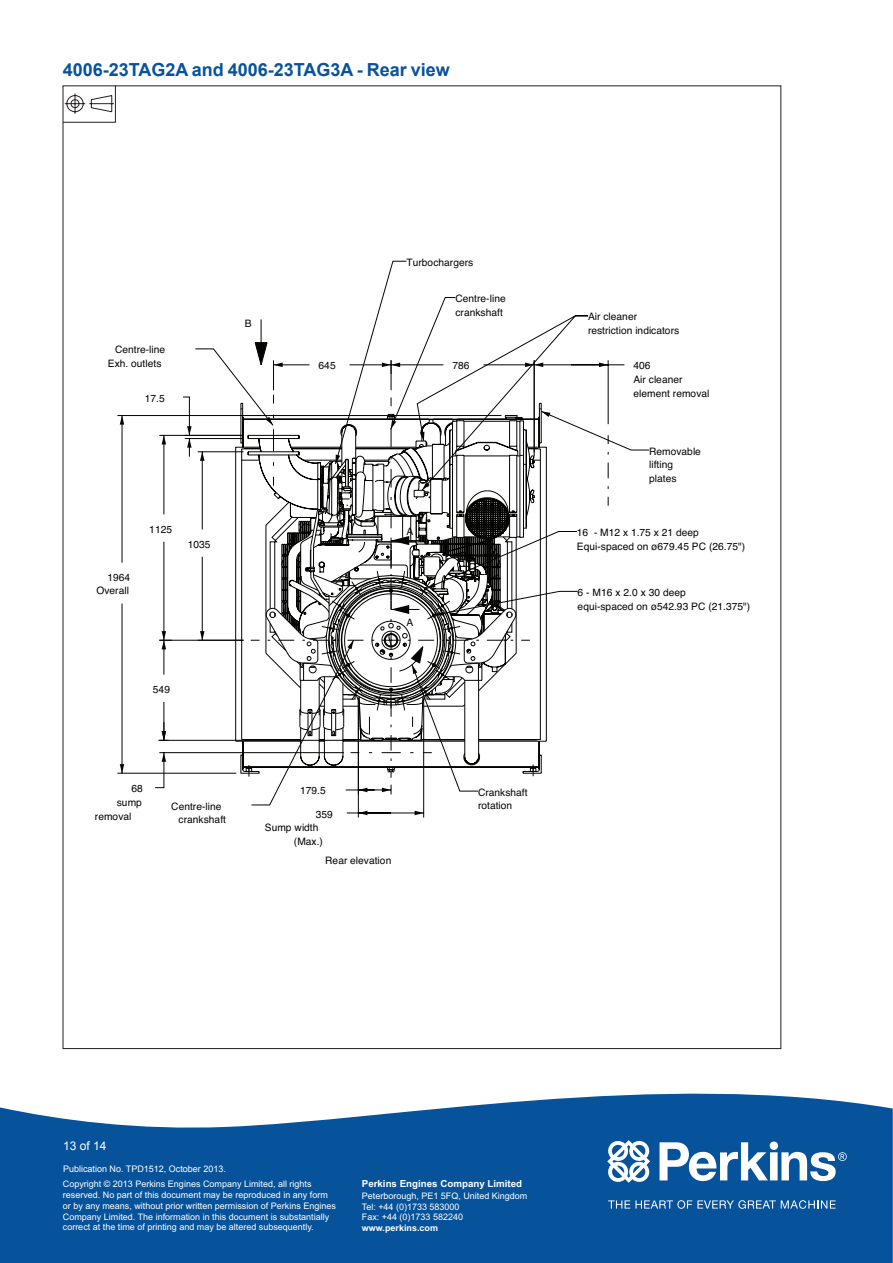
<style>
.page{position:relative;width:893px;height:1263px;background:#fff}
.page>*{position:absolute;margin:0;border:0;box-sizing:border-box;transform-origin:0 0}
.t1{font:700 18px "Arial";color:#08539c}
.t2{font:12px "Arial";color:#fff}
.t3{font:10.2px/13.6px "Helvetica";color:#040503}
.t4{font:700 9.75px "Arial";color:#fff}
.t5{font:9px/10.8px "Arial";color:#fff}
.t6{font:700 9px "Arial";color:#fff}
</style>
<div class="page">
<svg style="left:0;top:1093px;width:893px;height:170px;background:#1f64a5"></svg>
<svg style="left:608px;top:1200px;width:227px;height:9px;background:#4981b5"></svg>
<svg style="left:607px;top:1140px;width:43px;height:43px"></svg>
<svg style="left:659px;top:1141px;width:188px;height:40px"></svg>
<svg style="left:415px;top:811px;width:8px;height:4px"></svg>
<svg style="left:359px;top:811px;width:8px;height:4px"></svg>
<hr style="left:423px;top:697px;width:1px;height:120px;background:#040503">
<hr style="left:358px;top:697px;width:1px;height:120px;background:#040503">
<hr style="left:391px;top:813px;width:33px;height:1px;background:#040503">
<hr style="left:347px;top:813px;width:44px;height:1px;background:#040503">
<svg style="left:120px;top:416px;width:4px;height:9px"></svg>
<svg style="left:120px;top:764px;width:4px;height:9px"></svg>
<hr style="left:117px;top:415px;width:384px;height:1px;background:#040503">
<hr style="left:117px;top:773px;width:119px;height:1px;background:#040503">
<hr style="left:122px;top:415px;width:1px;height:148px;background:#040503">
<hr style="left:122px;top:603px;width:1px;height:170px;background:#040503">
<svg style="left:155px;top:396px;width:40px;height:393px"></svg>
<svg style="left:195px;top:261px;width:454px;height:544px"></svg>
<svg style="left:63px;top:85px;width:53px;height:38px"></svg>
<h1 class="t1" style="left:63px;top:59px;width:389px">4006-23TAG2A and 4006-23TAG3A - Rear view</h1>
<p class="t3" style="left:406px;top:256px;width:68px">Turbochargers</p>
<p class="t3" style="left:108px;top:343px;width:59px;text-indent:7px">Centre-line<br>Exh. outlets</p>
<p class="t3" style="left:145px;top:391px;width:21px">17.5</p>
<p class="t3" style="left:245px;top:317px;width:8px">B</p>
<p class="t3" style="left:107px;top:571px;width:24px">1964</p>
<p class="t3" style="left:96px;top:584px;width:34px">Overall</p>
<p class="t3" style="left:149px;top:522px;width:24px">1125</p>
<p class="t3" style="left:188px;top:538px;width:24px">1035</p>
<p class="t3" style="left:153px;top:683px;width:19px">549</p>
<p class="t3" style="left:455px;top:292px;width:52px">Centre-line crankshaft</p>
<p class="t3" style="left:319px;top:359px;width:19px">645</p>
<p class="t3" style="left:452px;top:359px;width:19px">786</p>
<p class="t3" style="left:406px;top:525px;width:8px">A</p>
<p class="t3" style="left:406px;top:616px;width:8px">A</p>
<p class="t3" style="left:131px;top:782px;width:13px">68</p>
<p class="t3" style="left:300px;top:784px;width:27px">179.5</p>
<p class="t3" style="left:95px;top:796px;width:48px;text-indent:22px">sump removal</p>
<p class="t3" style="left:179px;top:799px;width:49px;text-indent:-7px">Centre-line crankshaft</p>
<p class="t3" style="left:316px;top:807px;width:19px">359</p>
<p class="t3" style="left:294px;top:821px;width:31px;text-indent:-29px">Sump width (Max.)</p>
<p class="t3" style="left:325px;top:854px;width:68px">Rear elevation</p>
<p class="t3" style="left:478px;top:785px;width:51px">Crankshaft rotation</p>
<p class="t3" style="left:588px;top:310px;width:93px">Air cleaner restriction indicators</p>
<p class="t3" style="left:633px;top:359px;width:19px">406</p>
<p class="t3" style="left:633px;top:373px;width:77px">Air cleaner element removal</p>
<p class="t3" style="left:649px;top:444px;width:53px">Removable lifting plates</p>
<p class="t3" style="left:577px;top:526px;width:170px">16 - M12 x 1.75 x 21 deep<br>Equi-spaced on ø679.45 PC (26.75")</p>
<p class="t3" style="left:578px;top:586px;width:174px">6 - M16 x 2.0 x 30 deep<br>equi-spaced on ø542.93 PC (21.375")</p>
<h2 class="t2" style="left:63px;top:1139px;width:45px">13 of 14</h2>
<p class="t5" style="left:63px;top:1163px;width:164px">Publication No. TPD1512, October 2013.</p>
<p class="t5" style="left:63px;top:1178px;width:275px">Copyright © 2013 Perkins Engines Company Limited, all rights reserved. No part of this document may be reproduced in any form or by any means, without prior written permission of Perkins Engines Company Limited. The information in this document is substantially correct at the time of printing and may be altered subsequently.</p>
<p class="t4" style="left:362px;top:1178px;width:162px">Perkins Engines Company Limited</p>
<p class="t5" style="left:362px;top:1190px;width:167px">Peterborough, PE1 5FQ, United Kingdom<br>Tel: +44 (0)1733 583000<br>Fax: +44 (0)1733 582240</p>
<p class="t6" style="left:362px;top:1222px;width:78px">www.perkins.com</p>
</div>
